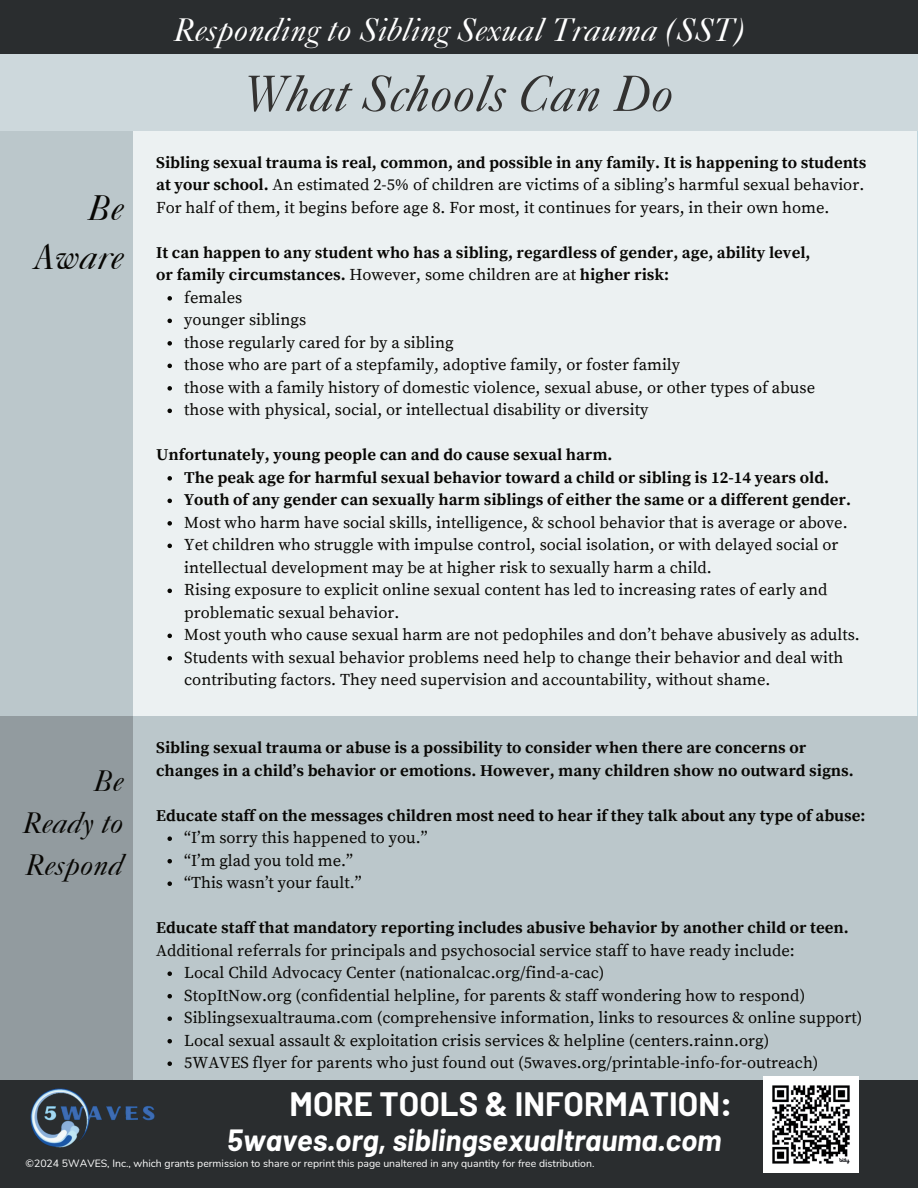
<style>
.page{position:relative;width:918px;height:1188px;background:#cdd8dc}
.page>*{position:absolute;margin:0;border:0;box-sizing:border-box;transform-origin:0 0}
.t1{font:italic 51px "Caslon 540 LT Std";color:#333231}
.t2{font:italic 36px/49.5px "Caslon 540 LT Std";color:#080704;text-align:right}
.t3{font:700 33px "Barlow";color:#fff}
.t4{font:italic 32.85px "Caslon 540 LT Std";color:#fff}
.t5{font:italic 700 30px "Barlow";color:#fff}
.t6{font:italic 30px/41.7px "Caslon 540 LT Std";color:#080704;text-align:justify}
.t7{font:16.5px/22.5px "Source Serif Pro";color:#080704}
.t8{font:700 16.5px/22.5px "Source Serif Pro";color:#080704}
.t9{font:10.5px "Nunito";color:#fff}
.s1{font-weight:700}
.s2{font-weight:400}
</style>
<div class="page">
<div style="left:0;top:0;width:918px;height:53px;background:#2a2d2f"></div>
<div style="left:0;top:131px;width:134px;height:669px;background:#bbc7cb"></div>
<div style="left:133px;top:131px;width:785px;height:587px;background:#ecf1f2"></div>
<hr style="left:917px;top:131px;width:1px;height:587px;background:#bdd5dd">
<svg style="left:167px;top:296px;width:5px;height:5px"></svg>
<svg style="left:167px;top:319px;width:5px;height:4px"></svg>
<svg style="left:167px;top:341px;width:5px;height:5px"></svg>
<svg style="left:167px;top:364px;width:5px;height:4px"></svg>
<svg style="left:167px;top:386px;width:5px;height:5px"></svg>
<svg style="left:167px;top:409px;width:5px;height:4px"></svg>
<svg style="left:167px;top:476px;width:5px;height:5px"></svg>
<svg style="left:167px;top:499px;width:5px;height:4px"></svg>
<svg style="left:167px;top:521px;width:5px;height:5px"></svg>
<svg style="left:167px;top:544px;width:5px;height:4px"></svg>
<svg style="left:167px;top:589px;width:5px;height:4px"></svg>
<svg style="left:167px;top:634px;width:5px;height:4px"></svg>
<svg style="left:167px;top:656px;width:5px;height:5px"></svg>
<div style="left:0;top:717px;width:134px;height:406px;background:#929b9f"></div>
<div style="left:133px;top:717px;width:785px;height:406px;background:#bbc7cb"></div>
<svg style="left:167px;top:836px;width:5px;height:5px"></svg>
<svg style="left:167px;top:859px;width:5px;height:4px"></svg>
<svg style="left:167px;top:881px;width:5px;height:5px"></svg>
<svg style="left:167px;top:971px;width:5px;height:5px"></svg>
<svg style="left:167px;top:994px;width:5px;height:4px"></svg>
<svg style="left:167px;top:1016px;width:5px;height:5px"></svg>
<svg style="left:167px;top:1039px;width:5px;height:4px"></svg>
<svg style="left:167px;top:1061px;width:5px;height:5px"></svg>
<div style="left:0;top:1080px;width:918px;height:108px;background:#2a2d2f"></div>
<img style="left:763px;top:1076px;width:96px;height:96px">
<img style="left:30px;top:1088px;width:125px;height:60px">
<h3 class="t4" style="left:173px;top:11px;width:572px">Responding to Sibling Sexual Trauma (SST)</h3>
<h2 class="t2" style="left:33px;top:183px;width:91px">Be<br>Aware</h2>
<h3 class="t6" style="left:23px;top:760px;width:102px;text-indent:71px">Be Ready to Respond</h3>
<h1 class="t1" style="left:244px;top:63px;width:431px">What Schools Can Do</h1>
<p class="t7" style="left:156px;top:152px;width:712px"><span class="s1">Sibling sexual trauma is real, common, and possible in any family. It is happening to students at your school.</span> An estimated 2-5% of children are victims of a sibling’s harmful sexual behavior.<br>For half of them, it begins before age 8. For most, it continues for years, in their own home.</p>
<p class="t8" style="left:156px;top:242px;width:656px">It can happen to any student who has a sibling, regardless of gender, age, ability level,</p>
<p class="t8" style="left:156px;top:264px;width:514px">or family circumstances. <span class="s2">However, some children are at</span> higher risk:</p>
<p class="t7" style="left:184px;top:287px;width:60px">females</p>
<p class="t7" style="left:184px;top:309px;width:123px">younger siblings</p>
<p class="t7" style="left:184px;top:332px;width:271px">those regularly cared for by a sibling</p>
<p class="t7" style="left:184px;top:354px;width:497px">those who are part of a stepfamily, adoptive family, or foster family</p>
<p class="t7" style="left:184px;top:377px;width:632px">those with a family history of domestic violence, sexual abuse, or other types of abuse</p>
<p class="t7" style="left:184px;top:399px;width:466px">those with physical, social, or intellectual disability or diversity</p>
<p class="t8" style="left:184px;top:444px;width:668px;text-indent:-28px">Unfortunately, young people can and do cause sexual harm.<br>The peak age for harmful sexual behavior toward a child or sibling is 12-14 years old.<br>Youth of any gender can sexually harm siblings of either the same or a different gender.</p>
<p class="t7" style="left:184px;top:512px;width:677px">Most who harm have social skills, intelligence, &amp; school behavior that is average or above.<br>Yet children who struggle with impulse control, social isolation, or with delayed social or intellectual development may be at higher risk to sexually harm a child.<br>Rising exposure to explicit online sexual content has led to increasing rates of early and problematic sexual behavior.<br>Most youth who cause sexual harm are not pedophiles and don’t behave abusively as adults.<br>Students with sexual behavior problems need help to change their behavior and deal with contributing factors. They need supervision and accountability, without shame.</p>
<p class="t8" style="left:156px;top:737px;width:699px">Sibling sexual trauma or abuse is a possibility to consider when there are concerns or changes in a child’s behavior or emotions. However, many children show no outward signs.</p>
<p class="t8" style="left:156px;top:805px;width:711px">Educate staff on the messages children most need to hear if they talk about any type of abuse:</p>
<p class="t7" style="left:184px;top:827px;width:245px">“I’m sorry this happened to you.” “I’m glad you told me.”<br>“This wasn’t your fault.”</p>
<p class="t8" style="left:156px;top:917px;width:694px">Educate staff that mandatory reporting includes abusive behavior by another child or teen.</p>
<p class="t7" style="left:184px;top:940px;width:680px;text-indent:-28px">Additional referrals for principals and psychosocial service staff to have ready include:<br>Local Child Advocacy Center (nationalcac.org/find-a-cac)<br>StopItNow.org (confidential helpline, for parents &amp; staff wondering how to respond)<br>Siblingsexualtrauma.com (comprehensive information, links to resources &amp; online support)<br>Local sexual assault &amp; exploitation crisis services &amp; helpline (centers.rainn.org)<br>5WAVES flyer for parents who just found out (5waves.org/printable-info-for-outreach)</p>
<h3 class="t3" style="left:290px;top:1084px;width:444px">MORE TOOLS &amp; INFORMATION:</h3>
<h3 class="t5" style="left:227px;top:1122px;width:496px">5waves.org, siblingsexualtrauma.com</h3>
<p class="t9" style="left:25px;top:1155px;width:571px">©2024 5WAVES, Inc., which grants permission to share or reprint this page unaltered in any quantity for free distribution .</p>
</div>
